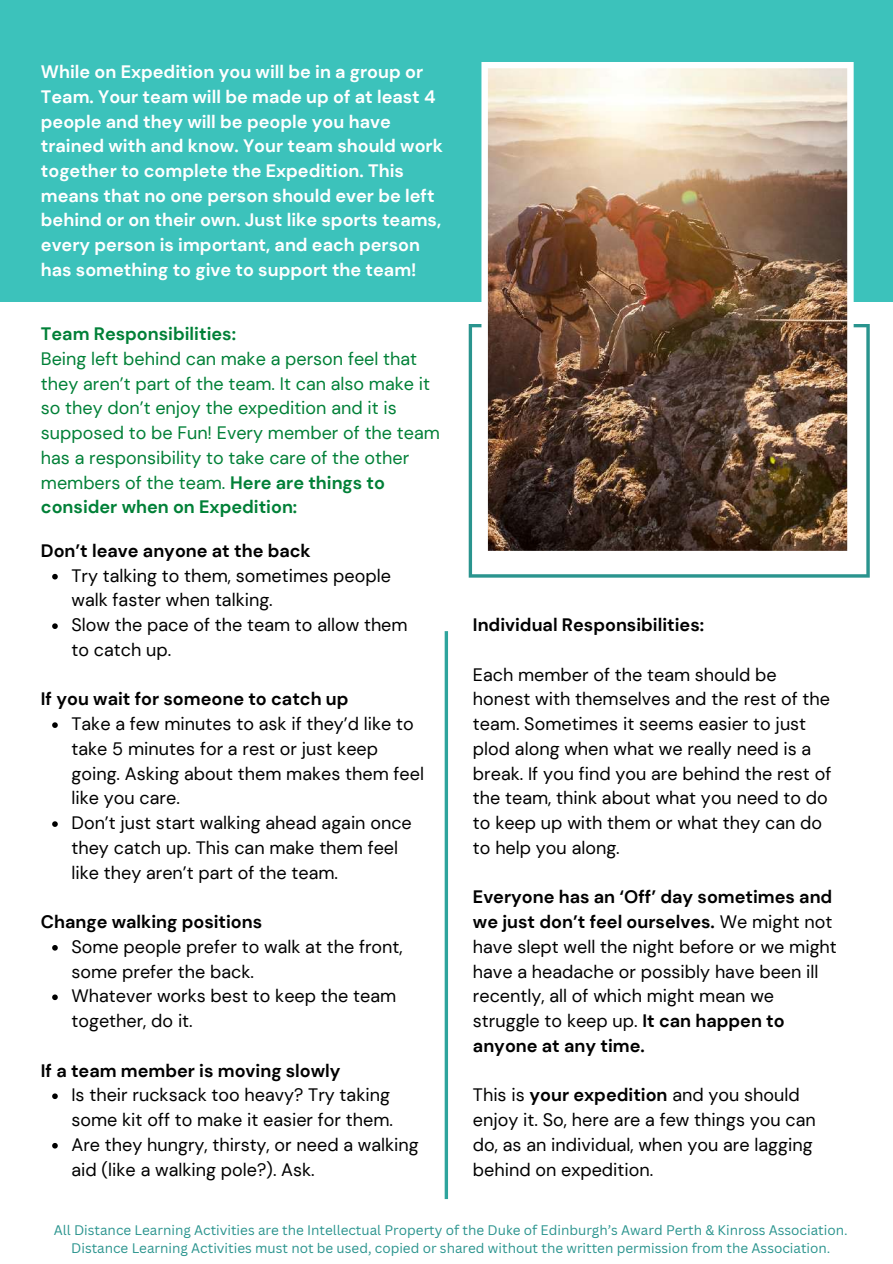
<style>
.page{position:relative;width:893px;height:1264px;background:#fff}
.page>*{position:absolute;margin:0;border:0;box-sizing:border-box;transform-origin:0 0}
.t1{font:18px/24.8px "DM Sans";color:#000}
.t2{font:700 18px/24.8px "DM Sans";color:#fff}
.t3{font:18px/24.8px "DM Sans";color:#008037}
.t4{font:700 18px "DM Sans";color:#000}
.t5{font:700 18px "DM Sans";color:#008037}
.t6{font:13.5px/18px "Canva Sans";color:#2a948e;text-align:center}
.s1{font-weight:700}
</style>
<div class="page">
<div style="left:0;top:0;width:892px;height:301px;background:#3cc2bb"></div>
<svg style="left:468px;top:324px;width:401px;height:253px"></svg>
<img style="left:481px;top:62px;width:372px;height:495px">
<svg style="left:444px;top:631px;width:4px;height:567px;background:#51b3ad"></svg>
<svg style="left:52px;top:574px;width:6px;height:5px"></svg>
<svg style="left:52px;top:623px;width:6px;height:6px"></svg>
<svg style="left:52px;top:722px;width:6px;height:6px"></svg>
<svg style="left:52px;top:821px;width:6px;height:6px"></svg>
<svg style="left:52px;top:945px;width:6px;height:5px"></svg>
<svg style="left:52px;top:994px;width:6px;height:6px"></svg>
<svg style="left:52px;top:1093px;width:6px;height:6px"></svg>
<svg style="left:52px;top:1143px;width:6px;height:5px"></svg>
<p class="t2" style="left:41px;top:59px;width:403px">While on Expedition you will be in a group or Team. Your team will be made up of at least 4 people and they will be people you have trained with and know. Your team should work together to complete the Expedition. This means that no one person should ever be left behind or on their own. Just like sports teams, every person is important, and each person has something to give to support the team!</p>
<p class="t5" style="left:41px;top:322px;width:197px">Team Responsibilities:</p>
<p class="t3" style="left:41px;top:346px;width:400px">Being left behind can make a person feel that they aren’t part of the team. It can also make it so they don’t enjoy the expedition and it is supposed to be Fun! Every member of the team has a responsibility to take care of the other members of the team. <span class="s1">Here are things to consider when on Expedition:</span></p>
<p class="t4" style="left:41px;top:539px;width:271px">Don’t leave anyone at the back</p>
<p class="t1" style="left:71px;top:563px;width:337px">Try talking to them, sometimes people walk faster when talking.<br>Slow the pace of the team to allow them to catch up.</p>
<p class="t4" style="left:41px;top:687px;width:309px">If you wait for someone to catch up</p>
<p class="t1" style="left:71px;top:711px;width:354px">Take a few minutes to ask if they’d like to take 5 minutes for a rest or just keep going. Asking about them makes them feel like you care.<br>Don’t just start walking ahead again once they catch up. This can make them feel like they aren’t part of the team.</p>
<p class="t4" style="left:41px;top:910px;width:223px">Change walking positions</p>
<p class="t1" style="left:71px;top:934px;width:332px">Some people prefer to walk at the front, some prefer the back.<br>Whatever works best to keep the team together, do it.</p>
<p class="t4" style="left:41px;top:1058px;width:301px">If a team member is moving slowly</p>
<p class="t1" style="left:71px;top:1082px;width:349px">Is their rucksack too heavy? Try taking some kit off to make it easier for them.<br>Are they hungry, thirsty, or need a walking aid (like a walking pole?). Ask.</p>
<p class="t4" style="left:473px;top:613px;width:233px">Individual Responsibilities:</p>
<p class="t1" style="left:473px;top:662px;width:360px">Each member of the team should be honest with themselves and the rest of the team. Sometimes it seems easier to just plod along when what we really need is a break. If you find you are behind the rest of the team, think about what you need to do to keep up with them or what they can do to help you along.</p>
<p class="t1" style="left:473px;top:884px;width:365px"><span class="s1">Everyone has an ‘Off’ day sometimes and we just don’t feel ourselves.</span> We might not have slept well the night before or we might have a headache or possibly have been ill recently, all of which might mean we struggle to keep up. <span class="s1">It can happen to anyone at any time.</span></p>
<p class="t1" style="left:473px;top:1082px;width:344px">This is <span class="s1">your expedition</span> and you should enjoy it. So, here are a few things you can do, as an individual, when you are lagging behind on expedition.</p>
<p class="t6" style="left:54px;top:1220px;width:795px">All Distance Learning Activities are the Intellectual Property of the Duke of Edinburgh’s Award Perth &amp; Kinross Association.<br>Distance Learning Activities must not be used, copied or shared without the written permission from the Association.</p>
</div>
